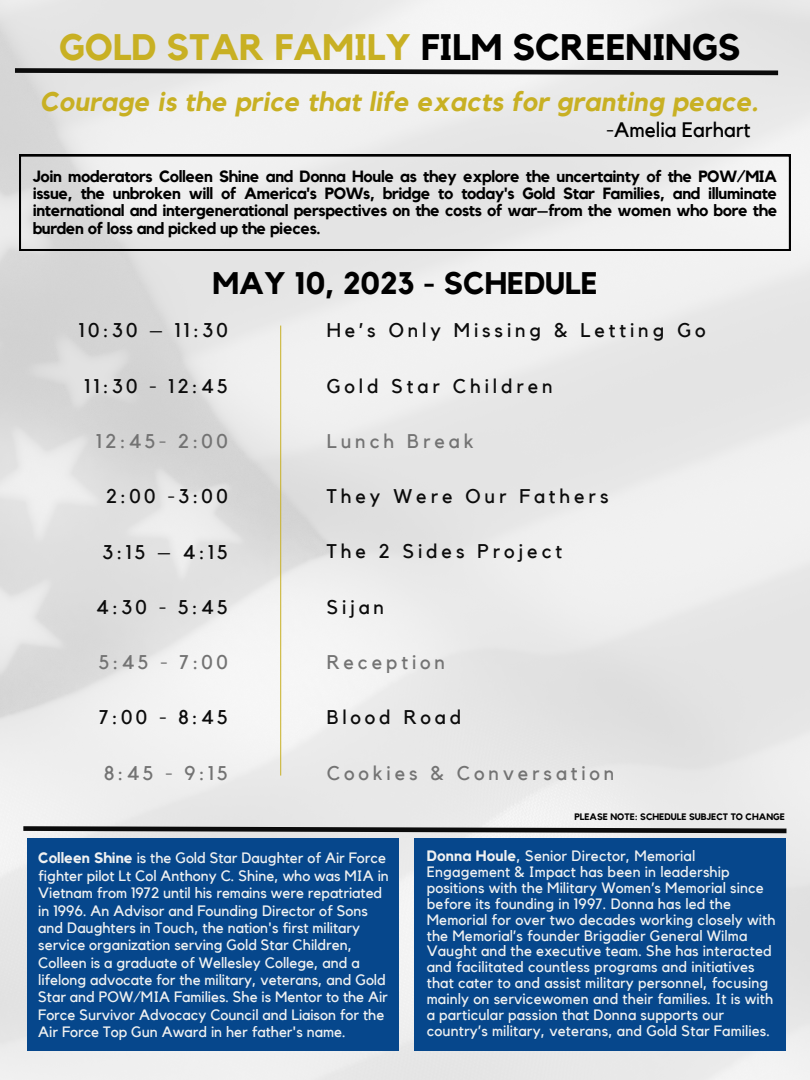
<style>
.page{position:relative;width:810px;height:1080px;background:#fff}
.page>*{position:absolute;margin:0;border:0;box-sizing:border-box;transform-origin:0 0}
.t1{font:700 36.75px "Kollektif";color:#c8b023}
.t2{font:700 31.12px "Kollektif";color:#000}
.t3{font:italic 700 26.88px "Kollektif";letter-spacing:.01em;color:#c8b023}
.t4{font:20.94px "Kollektif";color:#000}
.t5{font:19.81px "Kollektif";letter-spacing:.165em;color:#0b0b0b}
.t6{font:19.81px "Kollektif";letter-spacing:.165em;color:#737373}
.t7{font:19.75px "Kollektif";letter-spacing:.2em;color:#0b0b0b}
.t8{font:19.75px "Kollektif";letter-spacing:.2em;color:#737373}
.t9{font:700 16.25px/17.4px "Kollektif";letter-spacing:-.02em;color:#000;text-align:justify}
.t10{font:15px/15.9px "Kollektif";letter-spacing:.01em;color:#f0f1f1}
.t11{font:700 9.38px "Kollektif";color:#000}
.s1{color:#000}
.s2{font-weight:700}
</style>
<div class="page">
<img style="left:0;top:0;width:810px;height:1080px">
<svg style="left:10px;top:66px;width:773px;height:12px"></svg>
<hr style="left:280px;top:326px;width:1px;height:450px;background:#c8b023">
<div style="left:27px;top:838px;width:372px;height:212px;background:#06478c"></div>
<div style="left:414px;top:838px;width:372px;height:212px;background:#06478c"></div>
<svg style="left:19px;top:824px;width:772px;height:12px;background:#949494"></svg>
<svg style="left:19px;top:155px;width:772px;height:96px"></svg>
<h1 class="t1" style="left:59px;top:30px;width:683px">GOLD STAR FAMILY <span class="s1">FILM SCREENINGS</span></h1>
<h3 class="t3" style="left:40px;top:89px;width:720px">Courage is the price that life exacts for granting peace.</h3>
<h3 class="t4" style="left:606px;top:120px;width:146px">-Amelia Earhart</h3>
<p class="t9" style="left:33px;top:168px;width:746px">Join moderators Colleen Shine and Donna Houle as they explore the uncertainty of the POW/MIA issue, the unbroken will of America's POWs, bridge to today's Gold Star Families, and illuminate international and intergenerational perspectives on the costs of war–from the women who bore the burden of loss and picked up the pieces.</p>
<h2 class="t2" style="left:212px;top:269px;width:387px">MAY 10, 2023 - SCHEDULE</h2>
<h3 class="t5" style="left:79px;top:321px;width:150px">10:30 – 11:30</h3>
<h3 class="t5" style="left:84px;top:377px;width:145px">11:30 - 12:45</h3>
<h3 class="t6" style="left:96px;top:432px;width:133px">12:45- 2:00</h3>
<h3 class="t5" style="left:106px;top:487px;width:123px">2:00 -3:00</h3>
<h3 class="t5" style="left:102px;top:542px;width:127px">3:15 – 4:15</h3>
<h3 class="t5" style="left:96px;top:598px;width:133px">4:30 - 5:45</h3>
<h3 class="t6" style="left:99px;top:653px;width:131px">5:45 - 7:00</h3>
<h3 class="t5" style="left:99px;top:708px;width:130px">7:00 - 8:45</h3>
<h3 class="t6" style="left:104px;top:764px;width:125px">8:45 - 9:15</h3>
<h3 class="t7" style="left:327px;top:321px;width:381px">He’s Only Missing &amp; Letting Go</h3>
<h3 class="t7" style="left:327px;top:377px;width:228px">Gold Star Children</h3>
<h3 class="t8" style="left:327px;top:432px;width:148px">Lunch Break</h3>
<h3 class="t7" style="left:327px;top:487px;width:283px">They Were Our Fathers</h3>
<h3 class="t7" style="left:327px;top:543px;width:237px">The 2 Sides Project</h3>
<h3 class="t7" style="left:327px;top:598px;width:59px">Sijan</h3>
<h3 class="t8" style="left:327px;top:653px;width:120px">Reception</h3>
<h3 class="t7" style="left:327px;top:708px;width:136px">Blood Road</h3>
<h3 class="t8" style="left:327px;top:764px;width:289px">Cookies &amp; Conversation</h3>
<p class="t11" style="left:574px;top:812px;width:212px">PLEASE NOTE: SCHEDULE SUBJECT TO CHANGE</p>
<p class="t10" style="left:38px;top:850px;width:352px;line-height:17.4px"><span class="s2">Colleen Shine</span> is the Gold Star Daughter of Air Force fighter pilot Lt Col Anthony C. Shine, who was MIA in Vietnam from 1972 until his remains were repatriated in 1996. An Advisor and Founding Director of Sons and Daughters in Touch, the nation's first military service organization serving Gold Star Children, Colleen is a graduate of Wellesley College, and a lifelong advocate for the military, veterans, and Gold Star and POW/MIA Families. She is Mentor to the Air Force Survivor Advocacy Council and Liaison for the Air Force Top Gun Award in her father's name.</p>
<p class="t10" style="left:427px;top:848px;width:350px"><span class="s2">Donna Houle</span>, Senior Director, Memorial Engagement &amp; Impact has been in leadership positions with the Military Women’s Memorial since before its founding in 1997. Donna has led the Memorial for over two decades working closely with the Memorial’s founder Brigadier General Wilma Vaught and the executive team. She has interacted and facilitated countless programs and initiatives that cater to and assist military personnel, focusing mainly on servicewomen and their families. It is with a particular passion that Donna supports our country’s military, veterans, and Gold Star Families.</p>
</div>
